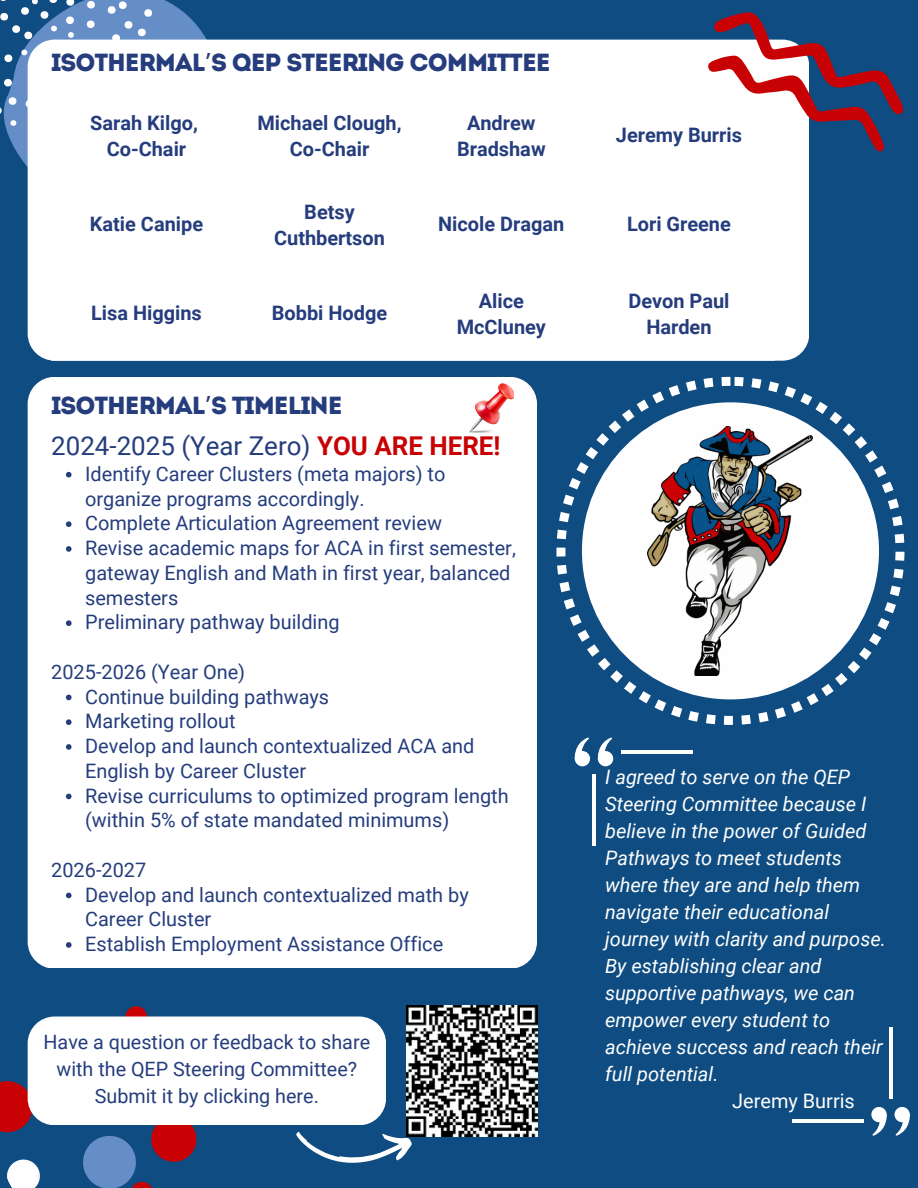
<style>
.page{position:relative;width:918px;height:1188px;background:#0f4c81}
.page>*{position:absolute;margin:0;border:0;box-sizing:border-box;transform-origin:0 0}
.t1{font:25.95px "Roboto";color:#253d7d}
.t2{font:24.75px "Intro";letter-spacing:-.045em;color:#253d7d}
.t3{font:19.95px/24.8px "Roboto";color:#253d7d}
.t4{font:italic 19.95px/27px "Roboto";color:#fefefe}
.t5{font:700 19.95px/25.8px "Roboto";color:#253d7d;text-align:center}
.t6{font:19.95px "Roboto";color:#fefefe}
.t7{font:19.8px/27px "Roboto";color:#253d7d;text-align:center}
.s1{font-family:"Noto Sans Gurmukhi"}
.s2{font-weight:700;color:#c80204}
</style>
<div class="page">
<svg style="left:9px;top:0;width:230px;height:226px"></svg>
<svg style="left:0;top:0;width:154px;height:136px"></svg>
<div style="left:28px;top:40px;width:781px;height:321px;background:#fff;border-radius:27px"></div>
<svg style="left:697px;top:12px;width:207px;height:140px"></svg>
<svg style="left:556px;top:377px;width:348px;height:347px"></svg>
<div style="left:28px;top:377px;width:509px;height:591px;background:#fff;border-radius:27px"></div>
<div style="left:582px;top:402px;width:297px;height:297px;background:#fefefe;border-radius:50%"></div>
<img style="left:648px;top:426px;width:165px;height:250px">
<div style="left:598px;top:751px;width:15px;height:15px;background:#fff;border-radius:50%"></div>
<svg style="left:597px;top:737px;width:15px;height:27px"></svg>
<div style="left:575px;top:751px;width:15px;height:15px;background:#fff;border-radius:50%"></div>
<svg style="left:574px;top:737px;width:15px;height:27px"></svg>
<hr style="left:592px;top:774px;width:4px;height:71px;background:#fff">
<hr style="left:621px;top:750px;width:71px;height:4px;background:#fff">
<svg style="left:871px;top:1107px;width:16px;height:15px"></svg>
<svg style="left:872px;top:1109px;width:15px;height:27px"></svg>
<svg style="left:894px;top:1107px;width:16px;height:15px"></svg>
<svg style="left:895px;top:1109px;width:15px;height:27px"></svg>
<hr style="left:889px;top:1028px;width:3px;height:71px;background:#fff">
<hr style="left:792px;top:1119px;width:71px;height:4px;background:#fff">
<img style="left:469px;top:383px;width:45px;height:50px">
<img style="left:407px;top:1006px;width:130px;height:130px">
<svg style="left:0;top:1006px;width:204px;height:182px"></svg>
<div style="left:28px;top:1017px;width:358px;height:108px;background:#fff;border-radius:27px"></div>
<svg style="left:296px;top:1132px;width:117px;height:31px"></svg>
<svg style="left:66px;top:472px;width:6px;height:6px"></svg>
<svg style="left:66px;top:521px;width:6px;height:6px"></svg>
<svg style="left:66px;top:546px;width:6px;height:6px"></svg>
<svg style="left:66px;top:620px;width:6px;height:6px"></svg>
<svg style="left:66px;top:695px;width:6px;height:5px"></svg>
<svg style="left:66px;top:719px;width:6px;height:6px"></svg>
<svg style="left:66px;top:744px;width:6px;height:6px"></svg>
<svg style="left:66px;top:794px;width:6px;height:5px"></svg>
<svg style="left:66px;top:893px;width:6px;height:5px"></svg>
<svg style="left:66px;top:942px;width:6px;height:6px"></svg>
<p class="t2" style="left:51px;top:53px;width:501px">ISOTHERMAL<span class="s1">’</span>S QEP STEERING COMMITTEE</p>
<p class="t5" style="left:90px;top:110px;width:109px">Sarah Kilgo,</p>
<p class="t5" style="left:107px;top:136px;width:81px">Co-Chair</p>
<h1 class="t5" style="left:257px;top:110px;width:146px">Michael Clough,<br>Co-Chair</h1>
<p class="t5" style="left:457px;top:110px;width:90px">Andrew<br>Bradshaw</p>
<p class="t5" style="left:616px;top:123px;width:128px">Jeremy Burris</p>
<p class="t5" style="left:90px;top:212px;width:115px">Katie Canipe</p>
<p class="t5" style="left:274px;top:199px;width:112px">Betsy<br>Cuthbertson</p>
<p class="t5" style="left:438px;top:212px;width:128px">Nicole Dragan</p>
<p class="t5" style="left:627px;top:212px;width:105px">Lori Greene</p>
<p class="t5" style="left:91px;top:300px;width:112px">Lisa Higgins</p>
<p class="t5" style="left:272px;top:300px;width:117px">Bobbi Hodge</p>
<p class="t5" style="left:457px;top:288px;width:91px">Alice<br>McCluney</p>
<p class="t5" style="left:628px;top:288px;width:103px">Devon Paul<br>Harden</p>
<h1 class="t2" style="left:51px;top:396px;width:293px">ISOTHERMAL<span class="s1">’</span>S TIMELINE</h1>
<p class="t1" style="left:51px;top:431px;width:451px">2024-2025 (Year Zero) <span class="s2">YOU ARE HERE!</span></p>
<p class="t3" style="left:85px;top:462px;width:362px">Identify Career Clusters (meta majors) to organize programs accordingly.</p>
<p class="t3" style="left:85px;top:511px;width:358px">Complete Articulation Agreement review</p>
<p class="t3" style="left:85px;top:536px;width:432px">Revise academic maps for ACA in first semester, gateway English and Math in first year, balanced semesters</p>
<p class="t3" style="left:85px;top:610px;width:256px">Preliminary pathway building</p>
<p class="t3" style="left:51px;top:660px;width:195px">2025-2026 (Year One)</p>
<p class="t3" style="left:85px;top:684px;width:246px">Continue building pathways</p>
<p class="t3" style="left:85px;top:709px;width:152px">Marketing rollout</p>
<p class="t3" style="left:85px;top:734px;width:391px">Develop and launch contextualized ACA and<br>English by Career Cluster</p>
<p class="t3" style="left:85px;top:783px;width:425px">Revise curriculums to optimized program length (within 5% of state mandated minimums)</p>
<p class="t3" style="left:51px;top:858px;width:96px">2026-2027</p>
<p class="t3" style="left:85px;top:882px;width:385px">Develop and launch contextualized math by<br>Career Cluster</p>
<p class="t3" style="left:85px;top:932px;width:360px">Establish Employment Assistance Office</p>
<p class="t7" style="left:44px;top:1029px;width:328px">Have a question or feedback to share with the QEP Steering Committee?<br>Submit it by clicking here.</p>
<p class="t4" style="left:605px;top:763px;width:282px">I agreed to serve on the QEP<br>Steering Committee because I believe in the power of Guided<br>Pathways to meet students where they are and help them navigate their educational journey with clarity and purpose.<br>By establishing clear and supportive pathways, we can empower every student to achieve success and reach their full potential.</p>
<p class="t6" style="left:732px;top:1089px;width:124px">Jeremy Burris</p>
</div>
